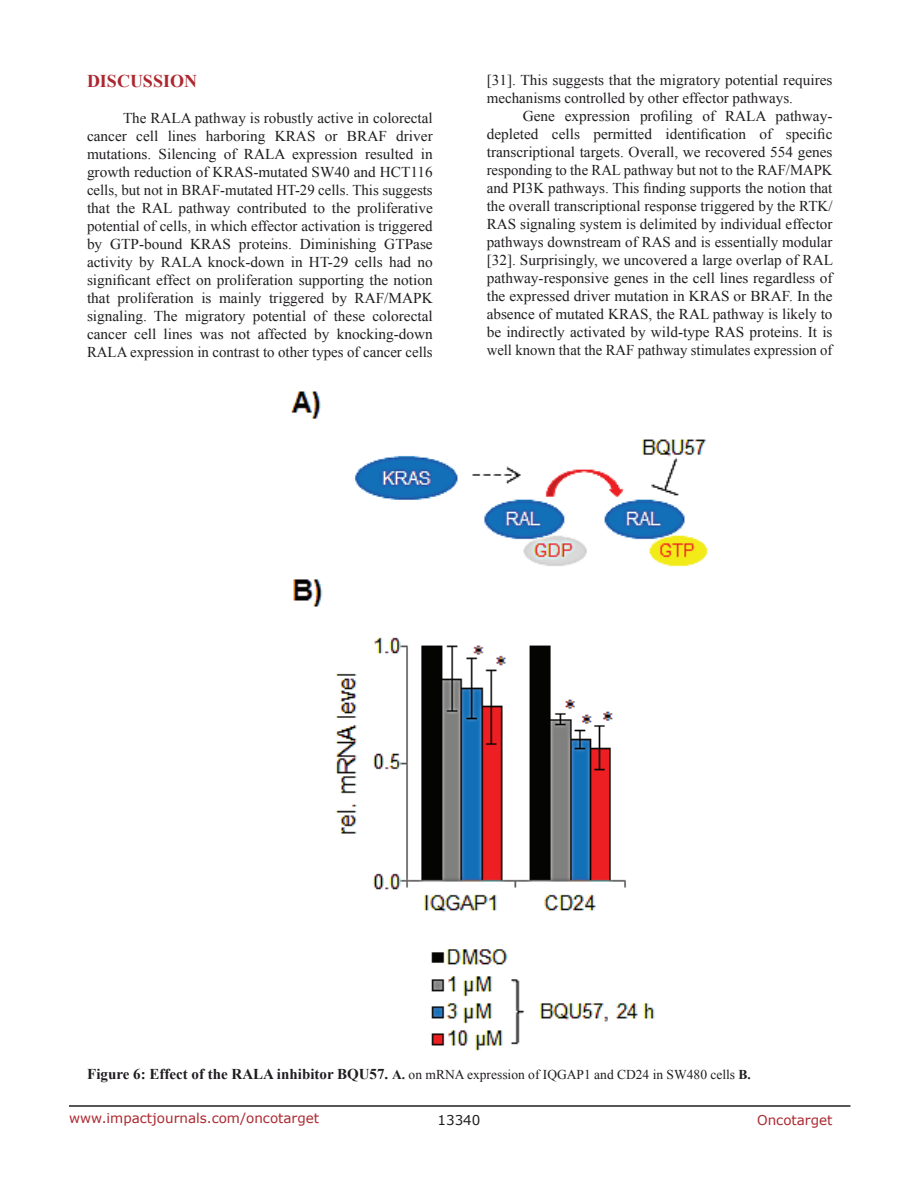
<style>
.page{position:relative;width:918px;height:1188px;background:#fff}
.page>*{position:absolute;margin:0;border:0;box-sizing:border-box;transform-origin:0 0}
.t1{font:700 18px "Times New Roman";color:#ac2830}
.t2{font:15px/18px "Times New Roman";color:#201d20;text-align:justify}
.t3{font:13.5px "Times New Roman";color:#201d20}
.t4{font:13.5px "Verdana";color:#ac2830}
.t5{font:13.5px "Verdana";color:#201d20}
.s1{font-weight:700;font-size:15px}
.s2{font-weight:700}
</style>
<div class="page">
<hr style="left:69px;top:1105px;width:781px;height:2px;background:#231f20">
<img style="left:291px;top:391px;width:417px;height:660px">
<p class="t1" style="left:87px;top:69px;width:112px">DISCUSSION</p>
<p class="t2" style="left:87px;top:109px;width:347px;text-indent:36px">The RALA pathway is robustly active in colorectal cancer cell lines harboring KRAS or BRAF driver mutations. Silencing of RALA expression resulted in growth reduction of KRAS-mutated SW40 and HCT116 cells, but not in BRAF-mutated HT-29 cells. This suggests that the RAL pathway contributed to the proliferative potential of cells, in which effector activation is triggered by GTP-bound KRAS proteins. Diminishing GTPase activity by RALA knock-down in HT-29 cells had no significant effect on proliferation supporting the notion that proliferation is mainly triggered by RAF/MAPK signaling. The migratory potential of these colorectal cancer cell lines was not affected by knocking-down RALA expression in contrast to other types of cancer cells</p>
<p class="t2" style="left:487px;top:71px;width:347px">[31]. This suggests that the migratory potential requires mechanisms controlled by other effector pathways.</p>
<p class="t2" style="left:487px;top:107px;width:348px;text-indent:36px">Gene expression profiling of RALA pathway&shy;depleted cells permitted identification of specific transcriptional targets. Overall, we recovered 554 genes responding to the RAL pathway but not to the RAF/MAPK and PI3K pathways. This finding supports the notion that the overall transcriptional response triggered by the RTK/ RAS signaling system is delimited by individual effector pathways downstream of RAS and is essentially modular [32]. Surprisingly, we uncovered a large overlap of RAL pathway-responsive genes in the cell lines regardless of the expressed driver mutation in KRAS or BRAF. In the absence of mutated KRAS, the RAL pathway is likely to be indirectly activated by wild-type RAS proteins. It is well known that the RAF pathway stimulates expression of</p>
<p class="t3" style="left:87px;top:1066px;width:665px"><span class="s1">Figure 6: Effect of the RALA inhibitor BQU57.</span> <span class="s2">A.</span> on mRNA expression of IQGAP1 and CD24 in SW480 cells <span class="s2">B.</span></p>
<p class="t4" style="left:69px;top:1109px;width:252px">www.impactjournals.com/oncotarget</p>
<p class="t5" style="left:438px;top:1111px;width:44px">13340</p>
<p class="t4" style="left:757px;top:1111px;width:77px">Oncotarget</p>
</div>
